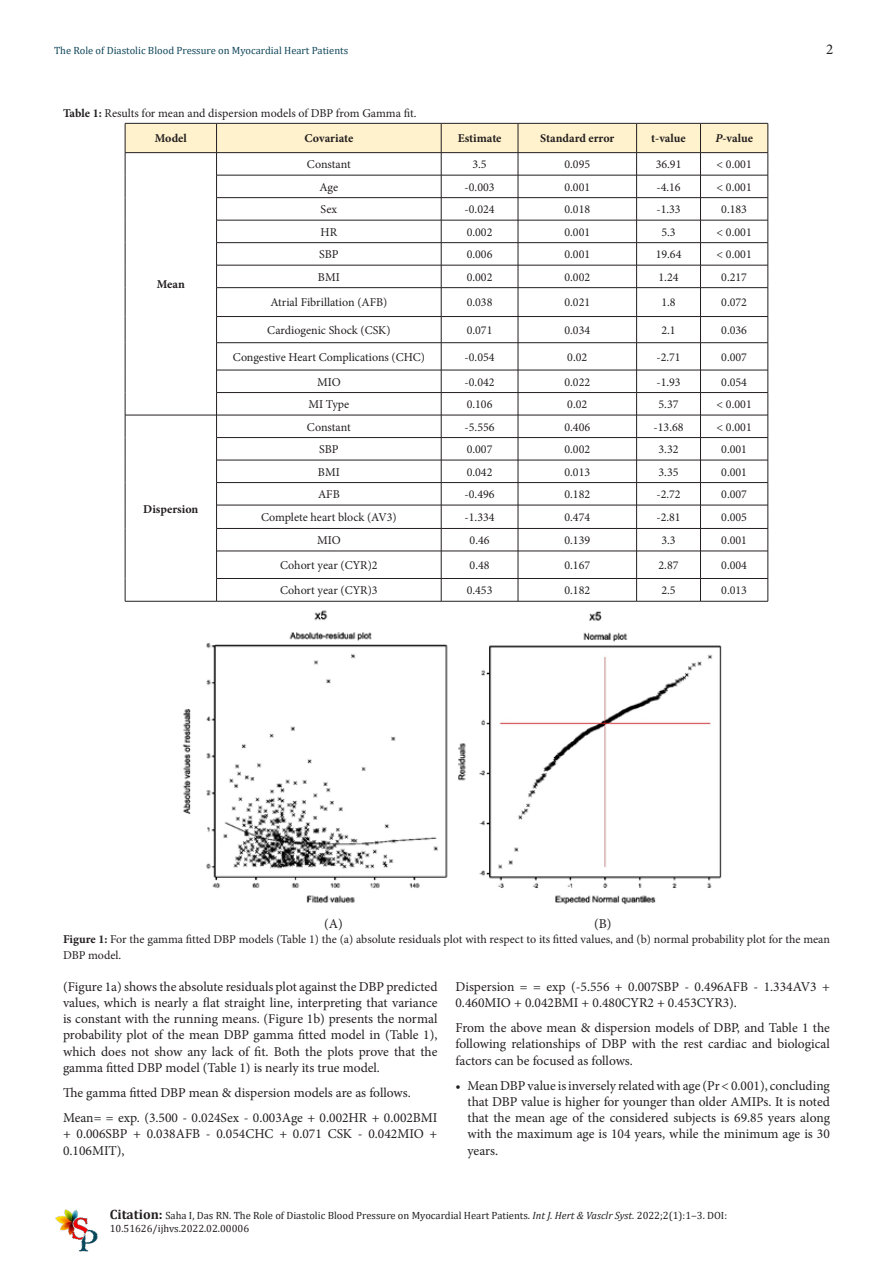
<style>
.page{position:relative;width:893px;height:1263px;background:#fff}
.page>*{position:absolute;margin:0;border:0;box-sizing:border-box;transform-origin:0 0}
.t1{font:15px "Minion Pro";color:#231f20}
.t2{font:13.5px/16.2px "Minion Pro";color:#231f20;text-align:justify}
.t3{font:12px/16.2px "Minion Pro";color:#231f20}
.t4{font:700 12px "Minion Pro";color:#231f20}
.t5{font:10.5px/12.6px "Cambria";color:#231f20}
.t6{font:10.5px "Cambria";color:#11475a}
.s1{font-weight:700}
.s2{font-style:italic}
.s3{font-weight:700;font-size:13.5px}
</style>
<div class="page">
<img style="left:55px;top:1209px;width:43px;height:43px">
<hr style="left:125px;top:601px;width:92px;height:1px;background:#231f20">
<svg style="left:125px;top:123px;width:644px;height:478px"></svg>
<hr style="left:217px;top:601px;width:224px;height:1px;background:#231f20">
<hr style="left:441px;top:601px;width:77px;height:1px;background:#231f20">
<hr style="left:518px;top:601px;width:119px;height:1px;background:#231f20">
<hr style="left:637px;top:601px;width:63px;height:1px;background:#231f20">
<hr style="left:700px;top:601px;width:68px;height:1px;background:#231f20">
<img style="left:182px;top:610px;width:540px;height:294px">
<p class="t6" style="left:54px;top:44px;width:296px">The Role of Diastolic Blood Pressure on Myocardial Heart Patients</p>
<p class="t1" style="left:826px;top:39px;width:9px">2</p>
<p class="t3" style="left:63px;top:105px;width:355px"><span class="s1">Table 1:</span> Results for mean and dispersion models of DBP from Gamma fit.</p>
<p class="t4" style="left:155px;top:130px;width:34px">Model</p>
<p class="t4" style="left:304px;top:130px;width:50px">Covariate</p>
<p class="t4" style="left:458px;top:130px;width:45px">Estimate</p>
<p class="t4" style="left:540px;top:130px;width:76px">Standard error</p>
<p class="t4" style="left:651px;top:130px;width:36px">t-value</p>
<p class="t4" style="left:715px;top:130px;width:39px"><span class="s2">P</span>-value</p>
<p class="t4" style="left:157px;top:276px;width:30px">Mean</p>
<p class="t4" style="left:143px;top:500px;width:57px">Dispersion</p>
<p class="t3" style="left:307px;top:156px;width:45px">Constant</p>
<p class="t3" style="left:472px;top:156px;width:16px">3.5</p>
<p class="t3" style="left:564px;top:156px;width:27px">0.095</p>
<p class="t3" style="left:656px;top:156px;width:27px">36.91</p>
<p class="t3" style="left:717px;top:156px;width:37px">&lt; 0.001</p>
<p class="t3" style="left:319px;top:179px;width:20px">Age</p>
<p class="t3" style="left:465px;top:179px;width:32px">-0.003</p>
<p class="t3" style="left:564px;top:179px;width:27px">0.001</p>
<p class="t3" style="left:656px;top:179px;width:26px">-4.16</p>
<p class="t3" style="left:717px;top:179px;width:37px">&lt; 0.001</p>
<p class="t3" style="left:321px;top:201px;width:18px">Sex</p>
<p class="t3" style="left:465px;top:201px;width:32px">-0.024</p>
<p class="t3" style="left:564px;top:201px;width:27px">0.018</p>
<p class="t3" style="left:656px;top:201px;width:26px">-1.33</p>
<p class="t3" style="left:721px;top:201px;width:27px">0.183</p>
<p class="t3" style="left:321px;top:224px;width:18px">HR</p>
<p class="t3" style="left:467px;top:224px;width:27px">0.002</p>
<p class="t3" style="left:564px;top:224px;width:27px">0.001</p>
<p class="t3" style="left:661px;top:224px;width:16px">5.3</p>
<p class="t3" style="left:717px;top:224px;width:37px">&lt; 0.001</p>
<p class="t3" style="left:319px;top:246px;width:21px">SBP</p>
<p class="t3" style="left:467px;top:246px;width:27px">0.006</p>
<p class="t3" style="left:564px;top:246px;width:27px">0.001</p>
<p class="t3" style="left:656px;top:246px;width:27px">19.64</p>
<p class="t3" style="left:717px;top:246px;width:37px">&lt; 0.001</p>
<p class="t3" style="left:318px;top:269px;width:23px">BMI</p>
<p class="t3" style="left:467px;top:269px;width:27px">0.002</p>
<p class="t3" style="left:564px;top:269px;width:27px">0.002</p>
<p class="t3" style="left:658px;top:269px;width:22px">1.24</p>
<p class="t3" style="left:721px;top:269px;width:27px">0.217</p>
<p class="t3" style="left:270px;top:295px;width:119px">Atrial Fibrillation (AFB)</p>
<p class="t3" style="left:467px;top:295px;width:27px">0.038</p>
<p class="t3" style="left:564px;top:295px;width:27px">0.021</p>
<p class="t3" style="left:661px;top:295px;width:16px">1.8</p>
<p class="t3" style="left:721px;top:295px;width:27px">0.072</p>
<p class="t3" style="left:267px;top:322px;width:125px">Cardiogenic Shock (CSK)</p>
<p class="t3" style="left:467px;top:322px;width:27px">0.071</p>
<p class="t3" style="left:564px;top:322px;width:27px">0.034</p>
<p class="t3" style="left:661px;top:322px;width:16px">2.1</p>
<p class="t3" style="left:721px;top:322px;width:27px">0.036</p>
<p class="t3" style="left:233px;top:349px;width:194px">Congestive Heart Complications (CHC)</p>
<p class="t3" style="left:465px;top:349px;width:32px">-0.054</p>
<p class="t3" style="left:567px;top:349px;width:22px">0.02</p>
<p class="t3" style="left:656px;top:349px;width:26px">-2.71</p>
<p class="t3" style="left:721px;top:349px;width:27px">0.007</p>
<p class="t3" style="left:317px;top:374px;width:25px">MIO</p>
<p class="t3" style="left:465px;top:374px;width:32px">-0.042</p>
<p class="t3" style="left:564px;top:374px;width:27px">0.022</p>
<p class="t3" style="left:656px;top:374px;width:26px">-1.93</p>
<p class="t3" style="left:721px;top:374px;width:27px">0.054</p>
<p class="t3" style="left:308px;top:396px;width:43px">MI Type</p>
<p class="t3" style="left:467px;top:396px;width:27px">0.106</p>
<p class="t3" style="left:567px;top:396px;width:22px">0.02</p>
<p class="t3" style="left:658px;top:396px;width:22px">5.37</p>
<p class="t3" style="left:717px;top:396px;width:37px">&lt; 0.001</p>
<p class="t3" style="left:307px;top:419px;width:45px">Constant</p>
<p class="t3" style="left:465px;top:419px;width:32px">-5.556</p>
<p class="t3" style="left:564px;top:419px;width:27px">0.406</p>
<p class="t3" style="left:653px;top:419px;width:32px">-13.68</p>
<p class="t3" style="left:717px;top:419px;width:37px">&lt; 0.001</p>
<p class="t3" style="left:319px;top:441px;width:21px">SBP</p>
<p class="t3" style="left:467px;top:441px;width:27px">0.007</p>
<p class="t3" style="left:564px;top:441px;width:27px">0.002</p>
<p class="t3" style="left:658px;top:441px;width:22px">3.32</p>
<p class="t3" style="left:721px;top:441px;width:27px">0.001</p>
<p class="t3" style="left:318px;top:464px;width:23px">BMI</p>
<p class="t3" style="left:467px;top:464px;width:27px">0.042</p>
<p class="t3" style="left:564px;top:464px;width:27px">0.013</p>
<p class="t3" style="left:658px;top:464px;width:22px">3.35</p>
<p class="t3" style="left:721px;top:464px;width:27px">0.001</p>
<p class="t3" style="left:318px;top:486px;width:23px">AFB</p>
<p class="t3" style="left:465px;top:486px;width:32px">-0.496</p>
<p class="t3" style="left:564px;top:486px;width:27px">0.182</p>
<p class="t3" style="left:656px;top:486px;width:26px">-2.72</p>
<p class="t3" style="left:721px;top:486px;width:27px">0.007</p>
<p class="t3" style="left:261px;top:509px;width:137px">Complete heart block (AV3)</p>
<p class="t3" style="left:465px;top:509px;width:32px">-1.334</p>
<p class="t3" style="left:564px;top:509px;width:27px">0.474</p>
<p class="t3" style="left:656px;top:509px;width:26px">-2.81</p>
<p class="t3" style="left:721px;top:509px;width:27px">0.005</p>
<p class="t3" style="left:317px;top:532px;width:25px">MIO</p>
<p class="t3" style="left:470px;top:532px;width:22px">0.46</p>
<p class="t3" style="left:564px;top:532px;width:27px">0.139</p>
<p class="t3" style="left:661px;top:532px;width:16px">3.3</p>
<p class="t3" style="left:721px;top:532px;width:27px">0.001</p>
<p class="t3" style="left:280px;top:557px;width:99px">Cohort year (CYR)2</p>
<p class="t3" style="left:470px;top:557px;width:22px">0.48</p>
<p class="t3" style="left:564px;top:557px;width:27px">0.167</p>
<p class="t3" style="left:658px;top:557px;width:22px">2.87</p>
<p class="t3" style="left:721px;top:557px;width:27px">0.004</p>
<p class="t3" style="left:280px;top:582px;width:99px">Cohort year (CYR)3</p>
<p class="t3" style="left:467px;top:582px;width:27px">0.453</p>
<p class="t3" style="left:564px;top:582px;width:27px">0.182</p>
<p class="t3" style="left:661px;top:582px;width:16px">2.5</p>
<p class="t3" style="left:721px;top:582px;width:27px">0.013</p>
<p class="t2" style="left:324px;top:916px;width:20px">(A)</p>
<p class="t2" style="left:594px;top:916px;width:19px">(B)</p>
<p class="t3" style="left:63px;top:931px;width:768px"><span class="s1">Figure 1:</span> For the gamma fitted DBP models (Table 1) the (a) absolute residuals plot with respect to its fitted values, and (b) normal probability plot for the mean<br>DBP model.</p>
<p class="t2" style="left:63px;top:978px;width:376px">(Figure 1a) shows the absolute residuals plot against the DBP predicted values, which is nearly a flat straight line, interpreting that variance is constant with the running means. (Figure 1b) presents the normal probability plot of the mean DBP gamma fitted model in (Table 1), which does not show any lack of fit. Both the plots prove that the gamma fitted DBP model (Table 1) is nearly its true model.</p>
<p class="t2" style="left:63px;top:1085px;width:349px">The gamma fitted DBP mean &amp; dispersion models are as follows.</p>
<p class="t2" style="left:63px;top:1110px;width:376px">Mean= = exp. (3.500 - 0.024Sex - 0.003Age + 0.002HR + 0.002BMI + 0.006SBP + 0.038AFB - 0.054CHC + 0.071 CSK - 0.042MIO + 0.106MIT),</p>
<p class="t2" style="left:455px;top:978px;width:376px">Dispersion = = exp (-5.556 + 0.007SBP - 0.496AFB - 1.334AV3 +<br>0.460MIO + 0.042BMI + 0.480CYR2 + 0.453CYR3).</p>
<p class="t2" style="left:455px;top:1020px;width:376px">From the above mean &amp; dispersion models of DBP, and Table 1 the following relationships of DBP with the rest cardiac and biological factors can be focused as follows.</p>
<p class="t2" style="left:467px;top:1077px;width:364px;text-indent:-12px">• Mean DBP value is inversely related with age (Pr &lt; 0.001), concluding that DBP value is higher for younger than older AMIPs. It is noted that the mean age of the considered subjects is 69.85 years along with the maximum age is 104 years, while the minimum age is 30 years.</p>
<p class="t5" style="left:110px;top:1209px;width:619px"><span class="s3">Citation:</span> Saha I, Das RN. The Role of Diastolic Blood Pressure on Myocardial Heart Patients. <span class="s2">Int J. Hert &amp; Vasclr Syst.</span> 2022;2(1):1‒3. DOI:<br>10.51626/ijhvs.2022.02.00006</p>
</div>
